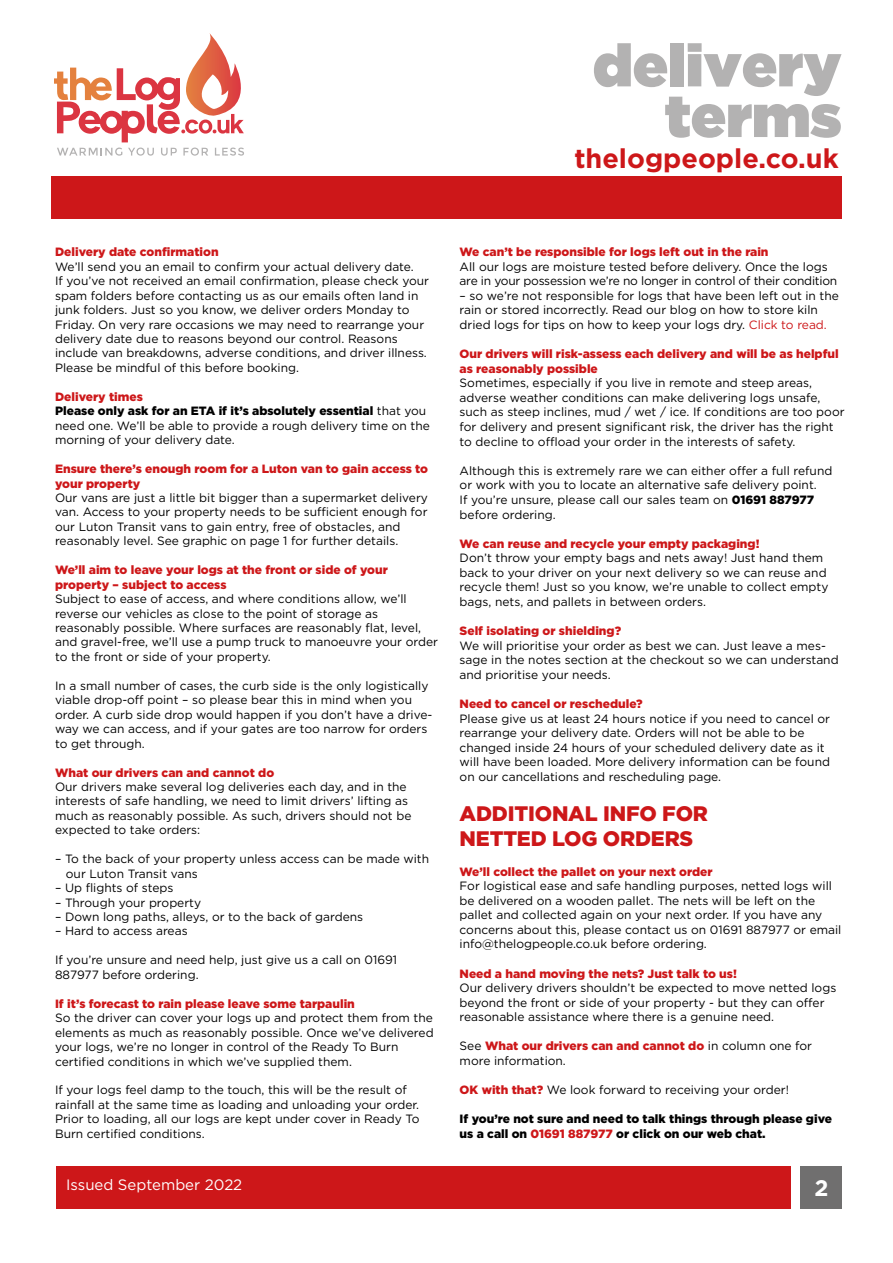
<style>
.page{position:relative;width:893px;height:1263px;background:#fff}
.page>*{position:absolute;margin:0;border:0;box-sizing:border-box;transform-origin:0 0}
.t1{font:59.1px/50.7px "Gotham Ultra";color:#b3b2b2;text-align:right}
.t2{font:700 27px "Gotham";color:#cd1719}
.t3{font:700 22.5px "Gotham";color:#fff}
.t4{font:900 21px/25.3px "Gotham";letter-spacing:-.01em;color:#cd1719}
.t5{font:15px "Gotham";color:#fff}
.t6{font:12px/14.4px "Gotham";color:#000}
.t7{font:900 12px/14.4px "Gotham";color:#cd1719}
.t8{font:12px/14.5px "Gotham";letter-spacing:-.02em;color:#000}
.t9{font:900 12px/14.5px "Gotham";color:#000}
.s1{font-weight:900;color:#cd1719}
.s2{font-weight:900}
.s3{color:#cd1719}
</style>
<div class="page">
<div style="left:801px;top:1166px;width:41px;height:43px;background:#706f6f"></div>
<svg style="left:57px;top:148px;width:65px;height:8px"></svg>
<svg style="left:128px;top:148px;width:26px;height:8px"></svg>
<svg style="left:161px;top:148px;width:16px;height:8px"></svg>
<svg style="left:183px;top:148px;width:25px;height:8px"></svg>
<svg style="left:215px;top:148px;width:29px;height:8px"></svg>
<svg style="left:54px;top:33px;width:190px;height:109px"></svg>
<div style="left:51px;top:176px;width:791px;height:43px;background:#cd1719"></div>
<div style="left:56px;top:1166px;width:734px;height:43px;background:#cd1719"></div>
<h1 class="t1" style="left:593px;top:39px;width:250px">delivery terms</h1>
<h2 class="t2" style="left:574px;top:141px;width:266px">thelogpeople.co.uk</h2>
<p class="t7" style="left:55px;top:245px;width:165px">Delivery date confirmation</p>
<p class="t6" style="left:55px;top:259px;width:376px">We’ll send you an email to confirm your actual delivery date.<br>If you’ve not received an email confirmation, please check your spam folders before contacting us as our emails often land in junk folders. Just so you know, we deliver orders Monday to Friday. On very rare occasions we may need to rearrange your delivery date due to reasons beyond our control. Reasons include van breakdowns, adverse conditions, and driver illness.<br>Please be mindful of this before booking.</p>
<p class="t6" style="left:55px;top:389px;width:376px"><span class="s1">Delivery times<br></span><span class="s2">Please only ask for an ETA if it’s absolutely essential</span> that you need one. We’ll be able to provide a rough delivery time on the morning of your delivery date.</p>
<p class="t7" style="left:55px;top:461px;width:375px">Ensure there’s enough room for a Luton van to gain access to your property</p>
<p class="t6" style="left:55px;top:490px;width:374px">Our vans are just a little bit bigger than a supermarket delivery van. Access to your property needs to be sufficient enough for our Luton Transit vans to gain entry, free of obstacles, and reasonably level. See graphic on page 1 for further details.</p>
<p class="t7" style="left:55px;top:562px;width:334px">We’ll aim to leave your logs at the front or side of your property – subject to access</p>
<p class="t6" style="left:55px;top:591px;width:384px">Subject to ease of access, and where conditions allow, we’ll reverse our vehicles as close to the point of storage as reasonably possible. Where surfaces are reasonably flat, level, and gravel-free, we’ll use a pump truck to manoeuvre your order to the front or side of your property.</p>
<p class="t6" style="left:55px;top:678px;width:379px">In a small number of cases, the curb side is the only logistically viable drop-off point – so please bear this in mind when you order. A curb side drop would happen if you don’t have a drive&shy;way we can access, and if your gates are too narrow for orders to get through.</p>
<p class="t7" style="left:55px;top:765px;width:221px">What our drivers can and cannot do</p>
<p class="t6" style="left:55px;top:779px;width:358px">Our drivers make several log deliveries each day, and in the interests of safe handling, we need to limit drivers’ lifting as much as reasonably possible. As such, drivers should not be expected to take orders:</p>
<p class="t6" style="left:66px;top:851px;width:365px;text-indent:-11px">– To the back of your property unless access can be made with our Luton Transit vans</p>
<p class="t6" style="left:55px;top:880px;width:120px">– Up flights of steps</p>
<p class="t6" style="left:55px;top:895px;width:148px">– Through your property</p>
<p class="t6" style="left:55px;top:909px;width:310px">– Down long paths, alleys, or to the back of gardens</p>
<p class="t6" style="left:55px;top:924px;width:134px">– Hard to access areas</p>
<p class="t6" style="left:55px;top:953px;width:344px">If you’re unsure and need help, just give us a call on 01691<br>887977 before ordering.</p>
<p class="t7" style="left:55px;top:996px;width:301px">If it’s forecast to rain please leave some tarpaulin</p>
<p class="t6" style="left:55px;top:1010px;width:380px">So the driver can cover your logs up and protect them from the elements as much as reasonably possible. Once we’ve delivered your logs, we’re no longer in control of the Ready To Burn certified conditions in which we’ve supplied them.</p>
<p class="t6" style="left:55px;top:1083px;width:366px">If your logs feel damp to the touch, this will be the result of rainfall at the same time as loading and unloading your order.<br>Prior to loading, all our logs are kept under cover in Ready To Burn certified conditions.</p>
<p class="t5" style="left:66px;top:1175px;width:178px">Issued September 2022</p>
<p class="t7" style="left:460px;top:244px;width:310px">We can’t be responsible for logs left out in the rain</p>
<p class="t8" style="left:460px;top:259px;width:379px">All our logs are moisture tested before delivery. Once the logs are in your possession we’re no longer in control of their condition</p>
<p class="t6" style="left:460px;top:288px;width:381px">– so we’re not responsible for logs that have been left out in the rain or stored incorrectly. Read our blog on how to store kiln dried logs for tips on how to keep your logs dry. <span class="s3">Click to read.</span></p>
<p class="t7" style="left:460px;top:346px;width:381px">Our drivers will risk-assess each delivery and will be as helpful as reasonably possible</p>
<p class="t6" style="left:460px;top:376px;width:386px">Sometimes, especially if you live in remote and steep areas, adverse weather conditions can make delivering logs unsafe, such as steep inclines, mud / wet / ice. If conditions are too poor for delivery and present significant risk, the driver has the right to decline to offload your order in the interests of safety.</p>
<p class="t6" style="left:460px;top:463px;width:374px">Although this is extremely rare we can either offer a full refund or work with you to locate an alternative safe delivery point.<br>If you’re unsure, please call our sales team on <span class="s2">01691 887977 </span>before ordering.</p>
<p class="t7" style="left:460px;top:536px;width:301px">We can reuse and recycle your empty packaging!</p>
<p class="t6" style="left:460px;top:550px;width:370px">Don’t throw your empty bags and nets away! Just hand them back to your driver on your next delivery so we can reuse and recycle them! Just so you know, we’re unable to collect empty bags, nets, and pallets in between orders.</p>
<p class="t7" style="left:460px;top:623px;width:163px">Self isolating or shielding?</p>
<p class="t6" style="left:460px;top:638px;width:381px">We will prioritise your order as best we can. Just leave a mes&shy;sage in the notes section at the checkout so we can understand and prioritise your needs.</p>
<p class="t7" style="left:460px;top:696px;width:185px">Need to cancel or reschedule?</p>
<p class="t6" style="left:460px;top:711px;width:372px">Please give us at least 24 hours notice if you need to cancel or rearrange your delivery date. Orders will not be able to be changed inside 24 hours of your scheduled delivery date as it will have been loaded. More delivery information can be found on our cancellations and rescheduling page.</p>
<h3 class="t4" style="left:460px;top:800px;width:250px">ADDITIONAL INFO FOR<br>NETTED LOG ORDERS</h3>
<p class="t7" style="left:460px;top:864px;width:254px">We’ll collect the pallet on your next order</p>
<p class="t6" style="left:460px;top:878px;width:383px">For logistical ease and safe handling purposes, netted logs will be delivered on a wooden pallet. The nets will be left on the pallet and collected again on your next order. If you have any concerns about this, please contact us on 01691 887977 or email info@thelogpeople.co.uk before ordering.</p>
<p class="t7" style="left:460px;top:966px;width:279px">Need a hand moving the nets? Just talk to us!</p>
<p class="t6" style="left:460px;top:980px;width:378px">Our delivery drivers shouldn’t be expected to move netted logs beyond the front or side of your property - but they can offer reasonable assistance where there is a genuine need.</p>
<p class="t6" style="left:460px;top:1039px;width:354px">See <span class="s1">What our drivers can and cannot do</span> in column one for more information.</p>
<p class="t6" style="left:460px;top:1082px;width:331px"><span class="s1">OK with that?</span> We look forward to receiving your order!</p>
<p class="t9" style="left:460px;top:1111px;width:374px">If you’re not sure and need to talk things through please give us a call on <span class="s3">01691 887977</span> or click on our web chat.</p>
<h3 class="t3" style="left:814px;top:1173px;width:16px">2</h3>
</div>
